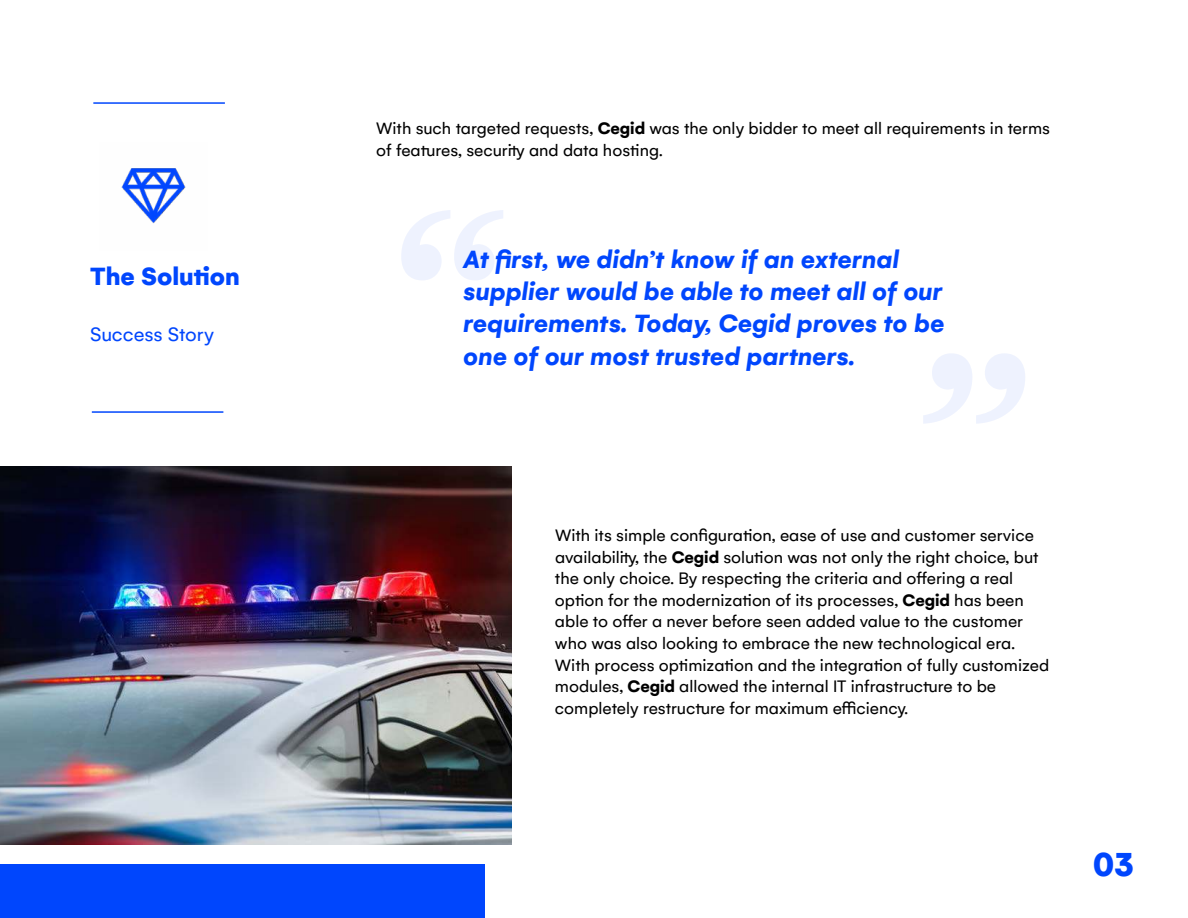
<style>
.page{position:relative;width:1188px;height:918px;background:#fff}
.page>*{position:absolute;margin:0;border:0;box-sizing:border-box;transform-origin:0 0}
.t1{font:italic 100 352.8px "Gelion";color:#0046fd}
.t2{font:900 36px "Gelion";color:#0046fd}
.t3{font:italic 700 27px/32.4px "Gelion";color:#0046fd}
.t4{font:900 27px "Gelion";color:#0046fd}
.t5{font:21px "Gelion";letter-spacing:-.005em;color:#0046fd}
.t6{font:18px/21.6px "Gelion";color:#000}
.s1{font-weight:700}
</style>
<div class="page">
<hr style="left:92px;top:411px;width:131px;height:2px;background:#0046fd">
<hr style="left:93px;top:102px;width:132px;height:2px;background:#0046fd">
<img style="left:121px;top:168px;width:65px;height:56px">
<div style="left:0;top:864px;width:484px;height:54px;background:#0046fd"></div>
<img style="left:0;top:466px;width:512px;height:379px">
<h3 class="t4" style="left:90px;top:259px;width:151px">The Solution</h3>
<p class="t5" style="left:90px;top:327px;width:126px">Success Story</p>
<p class="t6" style="left:376px;top:117px;width:675px">With such targeted requests, <span class="s1">Cegid</span> was the only bidder to meet all requirements in terms of features, security and data hosting.</p>
<h1 class="t1" style="left:375px;top:90px;width:123px">“</h1>
<h3 class="t3" style="left:463px;top:242px;width:483px">At first, we didn’t know if an external supplier would be able to meet all of our requirements. Today, Cegid proves to be one of our most trusted partners.</h3>
<p class="t6" style="left:555px;top:524px;width:496px">With its simple configuration, ease of use and customer service availability, the <span class="s1">Cegid</span> solution was not only the right choice, but the only choice. By respecting the criteria and offering a real option for the modernization of its processes, <span class="s1">Cegid</span> has been able to offer a never before seen added value to the customer who was also looking to embrace the new technological era.<br>With process optimization and the integration of fully customized modules, <span class="s1">Cegid</span> allowed the internal IT infrastructure to be completely restructure for maximum efficiency.</p>
<h2 class="t2" style="left:1093px;top:849px;width:42px">03</h2>
</div>
